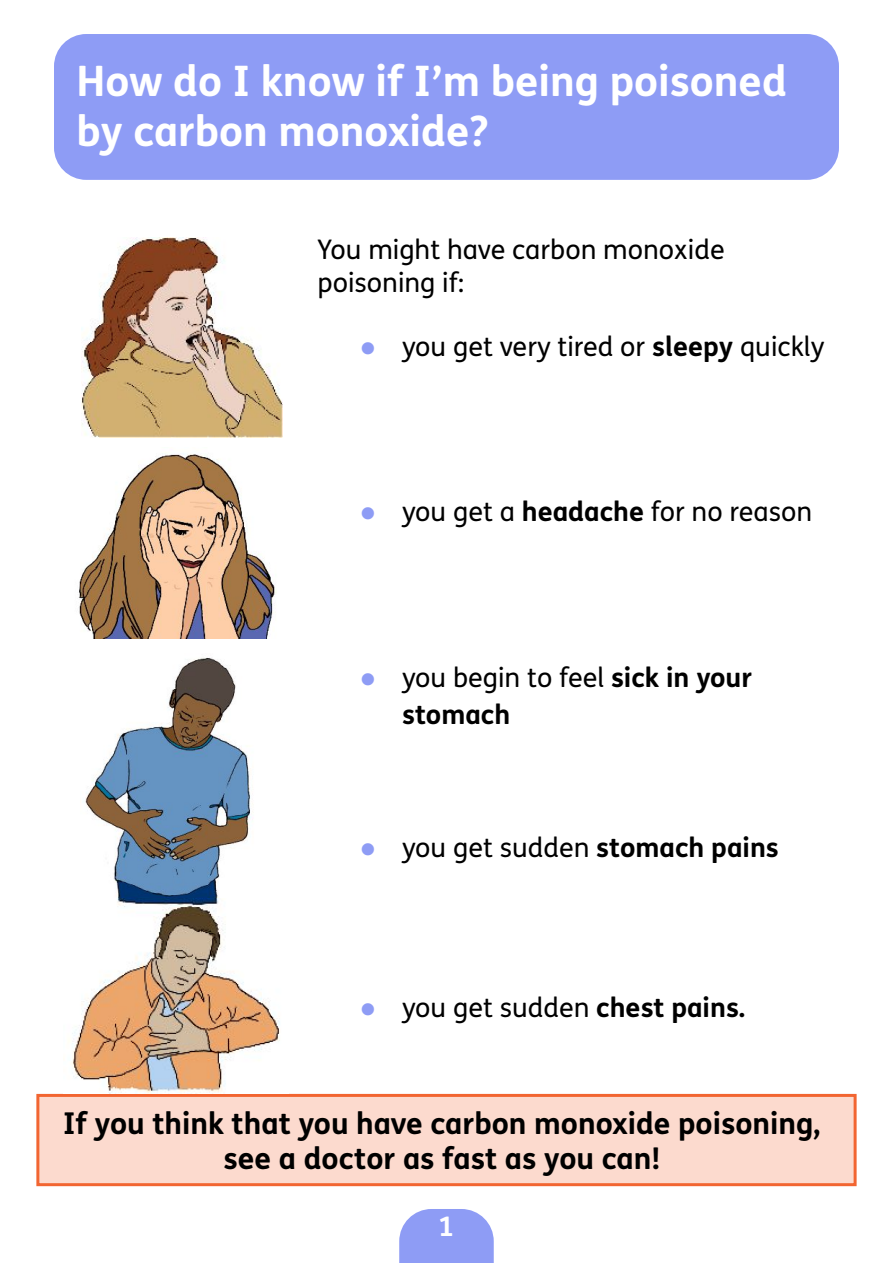
<style>
.page{position:relative;width:893px;height:1263px;background:#fff}
.page>*{position:absolute;margin:0;border:0;box-sizing:border-box;transform-origin:0 0}
.t1{font:700 42px/49.9px "FS Me";color:#fff}
.t2{font:700 30px/35.7px "FS Me";color:#000;text-align:center}
.t3{font:27px/32.1px "FS Me";color:#000}
.t4{font:700 27px/36.9px "FS Me";color:#000}
.t5{font:700 27px "FS Me";color:#fff}
.s1{color:#8e9cf5}
.s2{font-weight:700}
.s3{font-weight:400}
</style>
<div class="page">
<svg style="left:399px;top:1209px;width:95px;height:54px"></svg>
<div style="left:54px;top:34px;width:785px;height:146px;background:#8e9cf5;border-radius:32px"></div>
<div style="left:36px;top:1094px;width:821px;height:92px;border:3px solid #f26531"></div>
<img style="left:79px;top:453px;width:198px;height:186px">
<img style="left:85px;top:657px;width:168px;height:242px">
<img style="left:81px;top:237px;width:201px;height:201px">
<img style="left:72px;top:899px;width:208px;height:194px">
<h1 class="t1" style="left:77px;top:61px;width:712px">How do I know if I’m being poisoned by carbon monoxide?</h1>
<p class="t3" style="left:317px;top:237px;width:409px">You might have carbon monoxide poisoning if:</p>
<p class="t3" style="left:360px;top:333px;width:466px"><span class="s1">●</span> you get very tired or <span class="s2">sleepy</span> quickly</p>
<p class="t3" style="left:360px;top:498px;width:453px"><span class="s1">●</span> you get a <span class="s2">headache</span> for no reason</p>
<p class="t4" style="left:402px;top:661px;width:352px;text-indent:-42px"><span class="s1">●</span> <span class="s3">you begin to feel</span> sick in your stomach</p>
<p class="t3" style="left:360px;top:834px;width:420px"><span class="s1">●</span> you get sudden <span class="s2">stomach pains</span></p>
<p class="t3" style="left:360px;top:994px;width:386px"><span class="s1">●</span> you get sudden <span class="s2">chest pains.</span></p>
<p class="t2" style="left:63px;top:1108px;width:759px">If you think that you have carbon monoxide poisoning, see a doctor as fast as you can!</p>
<p class="t5" style="left:438px;top:1216px;width:17px">1</p>
</div>
